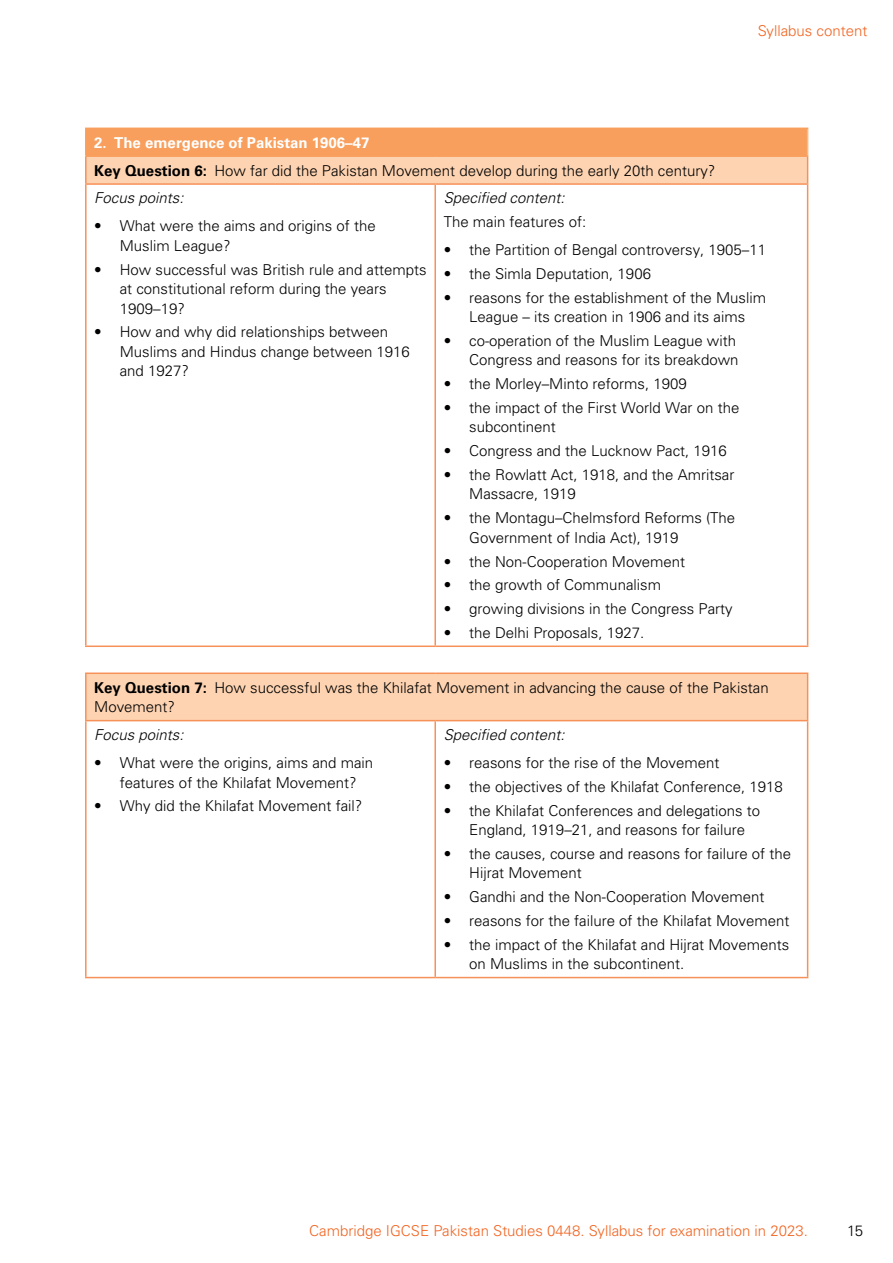
<style>
.page{position:relative;width:893px;height:1263px;background:#fff}
.page>*{position:absolute;margin:0;border:0;box-sizing:border-box;transform-origin:0 0}
.Body_text{font:300 15px/19.5px "Univers LT Std";color:#000}
.t1{font:300 15px "Univers LT Std";color:#f26522}
.First_para_before_bu{font:italic 300 15px "Univers LT Std";color:#000}
.Table_header_row{font:700 15px "Univers LT Std";color:#fff}
.First_para_before_bu-2{font:300 15px "Univers LT Std";color:#000}
.s1{font-weight:700}
</style>
<div class="page">
<div style="left:86px;top:128px;width:722px;height:28px;background:#f89f5d"></div>
<div style="left:86px;top:156px;width:722px;height:28px;background:#fdd3b1"></div>
<hr style="left:85px;top:645px;width:350px;height:2px;background:#f7915a">
<hr style="left:85px;top:157px;width:2px;height:26px;background:#f7915a">
<hr style="left:85px;top:183px;width:350px;height:2px;background:#f7915a">
<hr style="left:85px;top:185px;width:2px;height:460px;background:#f7915a">
<hr style="left:85px;top:128px;width:350px;height:1px;background:#f89f5d">
<hr style="left:85px;top:129px;width:2px;height:26px;background:#f89f5d">
<hr style="left:85px;top:155px;width:350px;height:2px;background:#f89f5d">
<hr style="left:435px;top:155px;width:373px;height:2px;background:#f89f5d">
<svg style="left:807px;top:129px;width:1px;height:54px"></svg>
<hr style="left:435px;top:183px;width:373px;height:2px;background:#f7915a">
<hr style="left:434px;top:185px;width:2px;height:460px;background:#f7915a">
<hr style="left:807px;top:185px;width:1px;height:460px;background:#f7915a">
<hr style="left:435px;top:645px;width:373px;height:2px;background:#f7915a">
<div style="left:86px;top:673px;width:722px;height:48px;background:#fdd3b1"></div>
<hr style="left:85px;top:977px;width:350px;height:1px;background:#f7915a">
<hr style="left:85px;top:720px;width:350px;height:1px;background:#f7915a">
<hr style="left:85px;top:721px;width:2px;height:256px;background:#f7915a">
<hr style="left:435px;top:720px;width:373px;height:1px;background:#f7915a">
<hr style="left:434px;top:721px;width:2px;height:256px;background:#f7915a">
<hr style="left:807px;top:721px;width:1px;height:256px;background:#f7915a">
<hr style="left:435px;top:977px;width:373px;height:1px;background:#f7915a">
<hr style="left:85px;top:672px;width:350px;height:2px;background:#f7915a">
<hr style="left:85px;top:674px;width:2px;height:46px;background:#f7915a">
<hr style="left:435px;top:672px;width:373px;height:2px;background:#f7915a">
<hr style="left:807px;top:674px;width:1px;height:46px;background:#f7915a">
<p class="t1" style="left:758px;top:22px;width:111px">Syllabus content</p>
<p class="Table_header_row" style="left:94px;top:134px;width:277px">2. The emergence of Pakistan 1906–47</p>
<p class="Body_text" style="left:94px;top:160px;width:623px"><span class="s1">Key Question 6:</span> How far did the Pakistan Movement develop during the early 20th century?</p>
<p class="First_para_before_bu" style="left:94px;top:189px;width:91px">Focus points:</p>
<p class="Body_text" style="left:120px;top:216px;width:257px;text-indent:-26px">• What were the aims and origins of the<br>Muslim League?</p>
<p class="Body_text" style="left:120px;top:260px;width:308px;text-indent:-26px">• How successful was British rule and attempts at constitutional reform during the years<br>1909–19?</p>
<p class="Body_text" style="left:120px;top:322px;width:292px;text-indent:-26px">• How and why did relationships between<br>Muslims and Hindus change between 1916 and 1927?</p>
<p class="First_para_before_bu" style="left:444px;top:189px;width:122px">Specified content:</p>
<p class="First_para_before_bu-2" style="left:444px;top:213px;width:144px">The main features of:</p>
<p class="Body_text" style="left:444px;top:240px;width:324px">• the Partition of Bengal controversy, 1905–11</p>
<p class="Body_text" style="left:444px;top:264px;width:209px">• the Simla Deputation, 1906</p>
<p class="Body_text" style="left:444px;top:288px;width:324px;text-align:center">• reasons for the establishment of the Muslim<br>League – its creation in 1906 and its aims</p>
<p class="Body_text" style="left:444px;top:331px;width:296px;text-align:right">• co-operation of the Muslim League with<br>Congress and reasons for its breakdown</p>
<p class="Body_text" style="left:444px;top:374px;width:245px">• the Morley–Minto reforms, 1909</p>
<p class="Body_text" style="left:469px;top:398px;width:272px;text-indent:-26px">• the impact of the First World War on the subcontinent</p>
<p class="Body_text" style="left:444px;top:441px;width:285px">• Congress and the Lucknow Pact, 1916</p>
<p class="Body_text" style="left:469px;top:465px;width:267px;text-indent:-26px">• the Rowlatt Act, 1918, and the Amritsar<br>Massacre, 1919</p>
<p class="Body_text" style="left:469px;top:508px;width:267px;text-indent:-26px">• the Montagu–Chelmsford Reforms (The<br>Government of India Act), 1919</p>
<p class="Body_text" style="left:444px;top:551px;width:243px">• the Non-Cooperation Movement</p>
<p class="Body_text" style="left:444px;top:575px;width:219px">• the growth of Communalism</p>
<p class="Body_text" style="left:444px;top:599px;width:290px">• growing divisions in the Congress Party</p>
<p class="Body_text" style="left:444px;top:623px;width:202px">• the Delhi Proposals, 1927.</p>
<p class="Body_text" style="left:94px;top:678px;width:676px"><span class="s1">Key Question 7:</span> How successful was the Khilafat Movement in advancing the cause of the Pakistan<br>Movement?</p>
<p class="First_para_before_bu" style="left:94px;top:726px;width:91px">Focus points:</p>
<p class="Body_text" style="left:94px;top:753px;width:280px;text-align:center">• What were the origins, aims and main features of the Khilafat Movement?</p>
<p class="Body_text" style="left:94px;top:796px;width:270px">• Why did the Khilafat Movement fail?</p>
<p class="First_para_before_bu" style="left:444px;top:726px;width:122px">Specified content:</p>
<p class="Body_text" style="left:444px;top:753px;width:277px">• reasons for the rise of the Movement</p>
<p class="Body_text" style="left:444px;top:777px;width:340px">• the objectives of the Khilafat Conference, 1918</p>
<p class="Body_text" style="left:469px;top:800px;width:292px;text-indent:-26px">• the Khilafat Conferences and delegations to<br>England, 1919–21, and reasons for failure</p>
<p class="Body_text" style="left:469px;top:844px;width:323px;text-indent:-26px">• the causes, course and reasons for failure of the<br>Hijrat Movement</p>
<p class="Body_text" style="left:444px;top:887px;width:322px">• Gandhi and the Non-Cooperation Movement</p>
<p class="Body_text" style="left:444px;top:911px;width:347px">• reasons for the failure of the Khilafat Movement</p>
<p class="Body_text" style="left:469px;top:934px;width:322px;text-indent:-26px">• the impact of the Khilafat and Hijrat Movements on Muslims in the subcontinent.</p>
<p class="t1" style="left:309px;top:1221px;width:500px">Cambridge IGCSE Pakistan Studies 0448. Syllabus for examination in 2023.</p>
<p class="Body_text" style="left:847px;top:1220px;width:17px">15</p>
</div>
